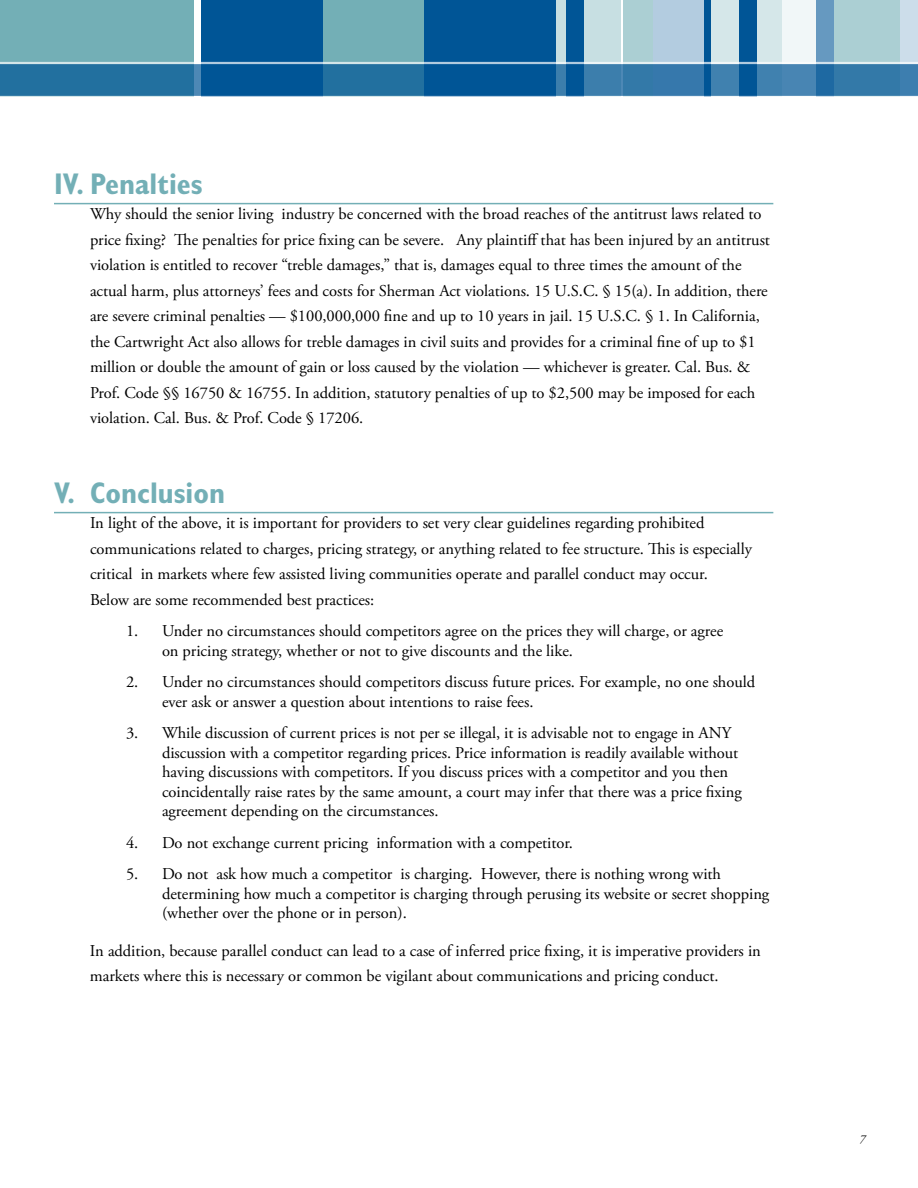
<style>
.page{position:relative;width:918px;height:1188px;background:#fff}
.page>*{position:absolute;margin:0;border:0;box-sizing:border-box;transform-origin:0 0}
.t1{font:700 condensed 30px "Gill Sans";color:#73afb6}
.t2{font:16.5px/25.5px "Adobe Garamond Pro";letter-spacing:-.005em;color:#000}
.t3{font:italic 12px "Adobe Garamond Pro";color:#000}
</style>
<div class="page">
<div style="left:0;top:0;width:194px;height:97px;background:#73afb6"></div>
<div style="left:315px;top:0;width:109px;height:97px;background:#73afb6"></div>
<div style="left:512px;top:0;width:109px;height:97px;background:#c7dfe2"></div>
<div style="left:623px;top:0;width:33px;height:97px;background:#abcfd3"></div>
<div style="left:707px;top:0;width:75px;height:97px;background:#d5e7e9"></div>
<div style="left:782px;top:0;width:41px;height:97px;background:#f1f7f8"></div>
<div style="left:833px;top:0;width:67px;height:97px;background:#abcfd3"></div>
<div style="left:201px;top:0;width:121px;height:97px;background:#005596"></div>
<div style="left:424px;top:0;width:132px;height:97px;background:#005596"></div>
<div style="left:703px;top:0;width:8px;height:97px;background:#005596"></div>
<div style="left:739px;top:0;width:18px;height:97px;background:#005596"></div>
<div style="left:653px;top:0;width:51px;height:97px;background:#b3cce0"></div>
<div style="left:816px;top:0;width:18px;height:97px;background:#6699c0"></div>
<div style="left:900px;top:0;width:18px;height:97px;background:#ccddea"></div>
<div style="left:566px;top:0;width:18px;height:97px;background:#005596"></div>
<svg style="left:0;top:62px;width:918px;height:35px"></svg>
<hr style="left:54px;top:203px;width:719px;height:1px;background:#73afb6">
<hr style="left:54px;top:512px;width:719px;height:1px;background:#73afb6">
<h1 class="t1" style="left:54px;top:166px;width:150px">IV. Penalties</h1>
<p class="t2" style="left:90px;top:202px;width:682px">Why should the senior living industry be concerned with the broad reaches of the antitrust laws related to price fixing? The penalties for price fixing can be severe. Any plaintiff that has been injured by an antitrust violation is entitled to recover “treble damages,” that is, damages equal to three times the amount of the actual harm, plus attorneys’ fees and costs for Sherman Act violations. 15 U.S.C. § 15(a). In addition, there are severe criminal penalties — $100,000,000 fine and up to 10 years in jail. 15 U.S.C. § 1. In California, the Cartwright Act also allows for treble damages in civil suits and provides for a criminal fine of up to $1 million or double the amount of gain or loss caused by the violation — whichever is greater. Cal. Bus. &amp; Prof. Code §§ 16750 &amp; 16755. In addition, statutory penalties of up to $2,500 may be imposed for each violation. Cal. Bus. &amp; Prof. Code § 17206.</p>
<h1 class="t1" style="left:54px;top:475px;width:172px">V. Conclusion</h1>
<p class="t2" style="left:90px;top:511px;width:663px">In light of the above, it is important for providers to set very clear guidelines regarding prohibited communications related to charges, pricing strategy, or anything related to fee structure. This is especially critical in markets where few assisted living communities operate and parallel conduct may occur.<br>Below are some recommended best practices:</p>
<p class="t2" style="left:162px;top:622px;width:563px;line-height:19.5px;text-indent:-36px">1. Under no circumstances should competitors agree on the prices they will charge, or agree on pricing strategy, whether or not to give discounts and the like.</p>
<p class="t2" style="left:162px;top:673px;width:595px;line-height:19.5px;text-indent:-36px">2. Under no circumstances should competitors discuss future prices. For example, no one should ever ask or answer a question about intentions to raise fees.</p>
<p class="t2" style="left:162px;top:724px;width:581px;line-height:19.5px;text-indent:-36px">3. While discussion of current prices is not per se illegal, it is advisable not to engage in ANY discussion with a competitor regarding prices. Price information is readily available without having discussions with competitors. If you discuss prices with a competitor and you then coincidentally raise rates by the same amount, a court may infer that there was a price fixing agreement depending on the circumstances.</p>
<p class="t2" style="left:126px;top:830px;width:449px">4. Do not exchange current pricing information with a competitor.</p>
<p class="t2" style="left:162px;top:865px;width:609px;line-height:19.5px;text-indent:-36px">5. Do not ask how much a competitor is charging. However, there is nothing wrong with determining how much a competitor is charging through perusing its website or secret shopping (whether over the phone or in person).</p>
<p class="t2" style="left:90px;top:938px;width:672px">In addition, because parallel conduct can lead to a case of inferred price fixing, it is imperative providers in markets where this is necessary or common be vigilant about communications and pricing conduct.</p>
<p class="t3" style="left:860px;top:1132px;width:7px">7</p>
</div>
